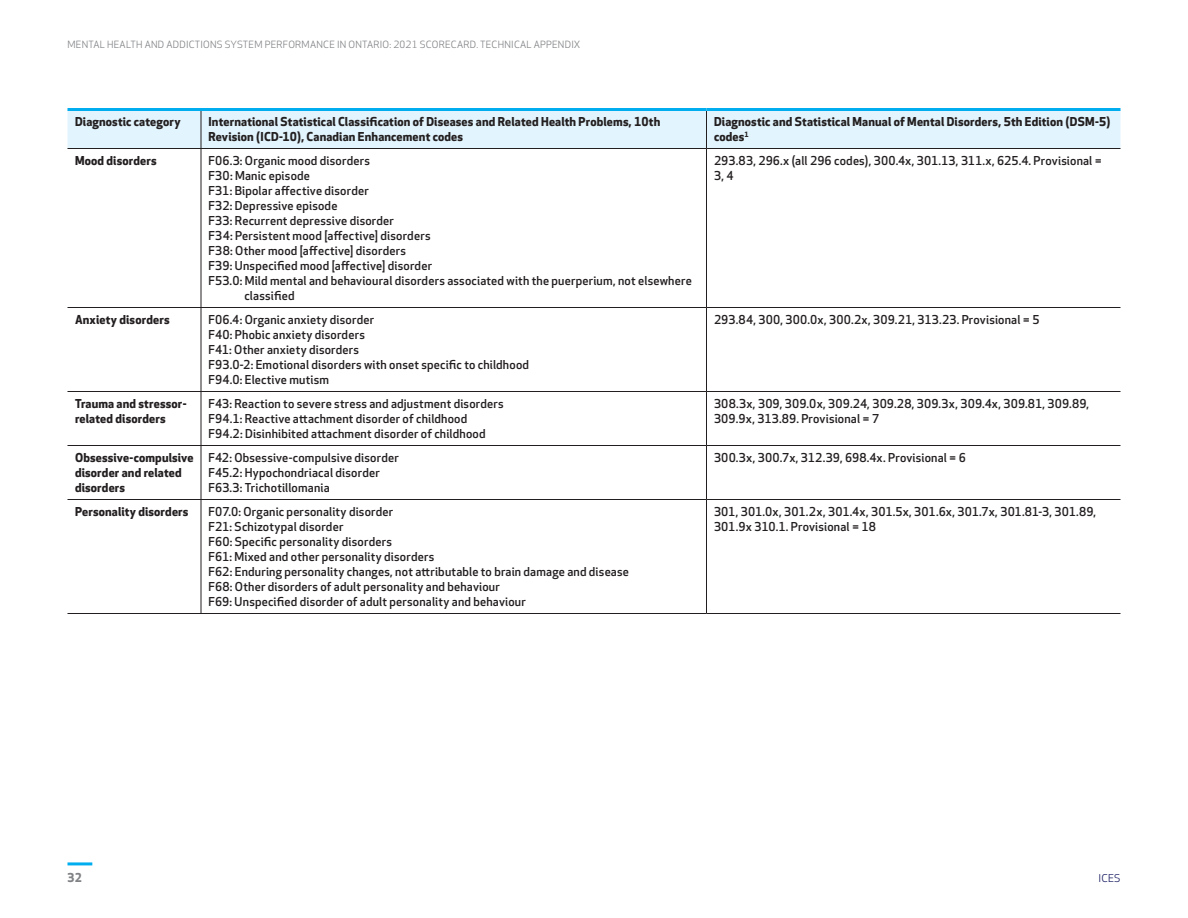
<style>
.page{position:relative;width:1188px;height:918px;background:#fff}
.page>*{position:absolute;margin:0;border:0;box-sizing:border-box;transform-origin:0 0}
.Chat_Text_-_Indent_2{font:500 12px/15px "Apex New";letter-spacing:.015em;color:#231f20}
.Chart_Text{font:700 12px/15px "Apex New";letter-spacing:.01em;color:#231f20}
.Chart_Text-2{font:500 12px/15px "Apex New";letter-spacing:.01em;color:#231f20}
.t1{font:700 12px "Apex New";color:#808285}
.t2{font:10.5px "Apex New";color:#161a60}
.t3{font:9.75px "Apex New";letter-spacing:.025em;color:#808285}
</style>
<div class="page">
<hr style="left:68px;top:862px;width:24px;height:3px;background:#00aeef">
<div style="left:68px;top:111px;width:1052px;height:37px;background:#e2f4fd"></div>
<hr style="left:706px;top:111px;width:1px;height:37px;background:#231f20">
<hr style="left:68px;top:108px;width:133px;height:3px;background:#00aeef">
<hr style="left:201px;top:108px;width:505px;height:3px;background:#00aeef">
<hr style="left:706px;top:108px;width:414px;height:3px;background:#00aeef">
<hr style="left:201px;top:111px;width:1px;height:37px;background:#231f20">
<hr style="left:201px;top:149px;width:1px;height:158px;background:#231f20">
<hr style="left:201px;top:308px;width:1px;height:83px;background:#231f20">
<hr style="left:201px;top:392px;width:1px;height:53px;background:#231f20">
<hr style="left:201px;top:446px;width:1px;height:53px;background:#231f20">
<hr style="left:201px;top:500px;width:1px;height:113px;background:#231f20">
<hr style="left:68px;top:148px;width:133px;height:1px;background:#231f20">
<hr style="left:201px;top:148px;width:505px;height:1px;background:#231f20">
<hr style="left:706px;top:148px;width:414px;height:1px;background:#231f20">
<hr style="left:706px;top:149px;width:1px;height:158px;background:#231f20">
<hr style="left:706px;top:308px;width:1px;height:83px;background:#231f20">
<hr style="left:706px;top:392px;width:1px;height:53px;background:#231f20">
<hr style="left:706px;top:446px;width:1px;height:53px;background:#231f20">
<hr style="left:706px;top:500px;width:1px;height:113px;background:#231f20">
<hr style="left:68px;top:307px;width:133px;height:1px;background:#231f20">
<hr style="left:201px;top:307px;width:505px;height:1px;background:#231f20">
<hr style="left:706px;top:307px;width:414px;height:1px;background:#231f20">
<hr style="left:68px;top:391px;width:133px;height:1px;background:#231f20">
<hr style="left:201px;top:391px;width:505px;height:1px;background:#231f20">
<hr style="left:706px;top:391px;width:414px;height:1px;background:#231f20">
<hr style="left:68px;top:445px;width:133px;height:1px;background:#231f20">
<hr style="left:201px;top:445px;width:505px;height:1px;background:#231f20">
<hr style="left:706px;top:445px;width:414px;height:1px;background:#231f20">
<hr style="left:68px;top:499px;width:133px;height:1px;background:#231f20">
<hr style="left:201px;top:499px;width:505px;height:1px;background:#231f20">
<hr style="left:706px;top:499px;width:414px;height:1px;background:#231f20">
<hr style="left:68px;top:613px;width:133px;height:1px;background:#231f20">
<hr style="left:201px;top:613px;width:505px;height:1px;background:#231f20">
<hr style="left:706px;top:613px;width:414px;height:1px;background:#231f20">
<p class="t3" style="left:68px;top:38px;width:514px">MENTAL HEALTH AND ADDICTIONS SYSTEM PERFORMANCE IN ONTARIO: 2021 SCORECARD. TECHNICAL APPENDIX</p>
<p class="Chart_Text" style="left:75px;top:114px;width:107px">Diagnostic category</p>
<p class="Chart_Text" style="left:208px;top:114px;width:453px">International Statistical Classification of Diseases and Related Health Problems, 10th<br>Revision (ICD-10), Canadian Enhancement codes</p>
<p class="Chart_Text" style="left:714px;top:114px;width:398px">Diagnostic and Statistical Manual of Mental Disorders, 5th Edition (DSM-5) codes<sup>1</sup></p>
<p class="Chart_Text" style="left:75px;top:153px;width:83px">Mood disorders</p>
<p class="Chat_Text_-_Indent_2" style="left:208px;top:153px;width:163px">F06.3: Organic mood disorders</p>
<p class="Chat_Text_-_Indent_2" style="left:208px;top:168px;width:103px">F30: Manic episode</p>
<p class="Chat_Text_-_Indent_2" style="left:208px;top:183px;width:162px">F31: Bipolar affective disorder</p>
<p class="Chat_Text_-_Indent_2" style="left:208px;top:198px;width:130px">F32: Depressive episode</p>
<p class="Chat_Text_-_Indent_2" style="left:208px;top:213px;width:187px">F33: Recurrent depressive disorder</p>
<p class="Chat_Text_-_Indent_2" style="left:208px;top:228px;width:224px">F34: Persistent mood [affective] disorders</p>
<p class="Chat_Text_-_Indent_2" style="left:208px;top:243px;width:199px">F38: Other mood [affective] disorders</p>
<p class="Chat_Text_-_Indent_2" style="left:208px;top:258px;width:225px">F39: Unspecified mood [affective] disorder</p>
<p class="Chat_Text_-_Indent_2" style="left:244px;top:273px;width:449px;text-indent:-36px">F53.0: Mild mental and behavioural disorders associated with the puerperium, not elsewhere classified</p>
<p class="Chart_Text-2" style="left:714px;top:153px;width:389px">293.83, 296.x (all 296 codes), 300.4x, 301.13, 311.x, 625.4. Provisional =<br>3, 4</p>
<p class="Chart_Text" style="left:75px;top:312px;width:96px">Anxiety disorders</p>
<p class="Chat_Text_-_Indent_2" style="left:208px;top:312px;width:167px">F06.4: Organic anxiety disorder</p>
<p class="Chat_Text_-_Indent_2" style="left:208px;top:327px;width:158px">F40: Phobic anxiety disorders</p>
<p class="Chat_Text_-_Indent_2" style="left:208px;top:342px;width:152px">F41: Other anxiety disorders</p>
<p class="Chat_Text_-_Indent_2" style="left:208px;top:357px;width:322px">F93.0-2: Emotional disorders with onset specific to childhood</p>
<p class="Chat_Text_-_Indent_2" style="left:208px;top:372px;width:122px">F94.0: Elective mutism</p>
<p class="Chart_Text" style="left:75px;top:396px;width:113px">Trauma and stressor&shy;related disorders</p>
<p class="Chat_Text_-_Indent_2" style="left:208px;top:396px;width:297px">F43: Reaction to severe stress and adjustment disorders</p>
<p class="Chat_Text_-_Indent_2" style="left:208px;top:411px;width:260px">F94.1: Reactive attachment disorder of childhood</p>
<p class="Chat_Text_-_Indent_2" style="left:208px;top:426px;width:279px">F94.2: Disinhibited attachment disorder of childhood</p>
<p class="Chart_Text" style="left:75px;top:450px;width:120px">Obsessive-compulsive disorder and related disorders</p>
<p class="Chat_Text_-_Indent_2" style="left:208px;top:450px;width:192px">F42: Obsessive-compulsive disorder</p>
<p class="Chat_Text_-_Indent_2" style="left:208px;top:465px;width:173px">F45.2: Hypochondriacal disorder</p>
<p class="Chat_Text_-_Indent_2" style="left:208px;top:480px;width:123px">F63.3: Trichotillomania</p>
<p class="Chart_Text" style="left:75px;top:504px;width:115px">Personality disorders</p>
<p class="Chat_Text_-_Indent_2" style="left:208px;top:504px;width:186px">F07.0: Organic personality disorder</p>
<p class="Chat_Text_-_Indent_2" style="left:208px;top:519px;width:136px">F21: Schizotypal disorder</p>
<p class="Chat_Text_-_Indent_2" style="left:208px;top:534px;width:185px">F60: Specific personality disorders</p>
<p class="Chat_Text_-_Indent_2" style="left:208px;top:549px;width:227px">F61: Mixed and other personality disorders</p>
<p class="Chat_Text_-_Indent_2" style="left:208px;top:564px;width:422px">F62: Enduring personality changes, not attributable to brain damage and disease</p>
<p class="Chat_Text_-_Indent_2" style="left:208px;top:579px;width:293px">F68: Other disorders of adult personality and behaviour</p>
<p class="Chat_Text_-_Indent_2" style="left:208px;top:594px;width:319px">F69: Unspecified disorder of adult personality and behaviour</p>
<p class="Chart_Text-2" style="left:714px;top:312px;width:327px">293.84, 300, 300.0x, 300.2x, 309.21, 313.23. Provisional = 5</p>
<p class="Chart_Text-2" style="left:714px;top:396px;width:377px">308.3x, 309, 309.0x, 309.24, 309.28, 309.3x, 309.4x, 309.81, 309.89,<br>309.9x, 313.89. Provisional = 7</p>
<p class="Chart_Text-2" style="left:714px;top:450px;width:254px">300.3x, 300.7x, 312.39, 698.4x. Provisional = 6</p>
<p class="Chart_Text-2" style="left:714px;top:504px;width:384px">301, 301.0x, 301.2x, 301.4x, 301.5x, 301.6x, 301.7x, 301.81-3, 301.89,<br>301.9x 310.1. Provisional = 18</p>
<p class="t1" style="left:68px;top:869px;width:16px">32</p>
<p class="t2" style="left:1098px;top:871px;width:24px">ICES</p>
</div>
